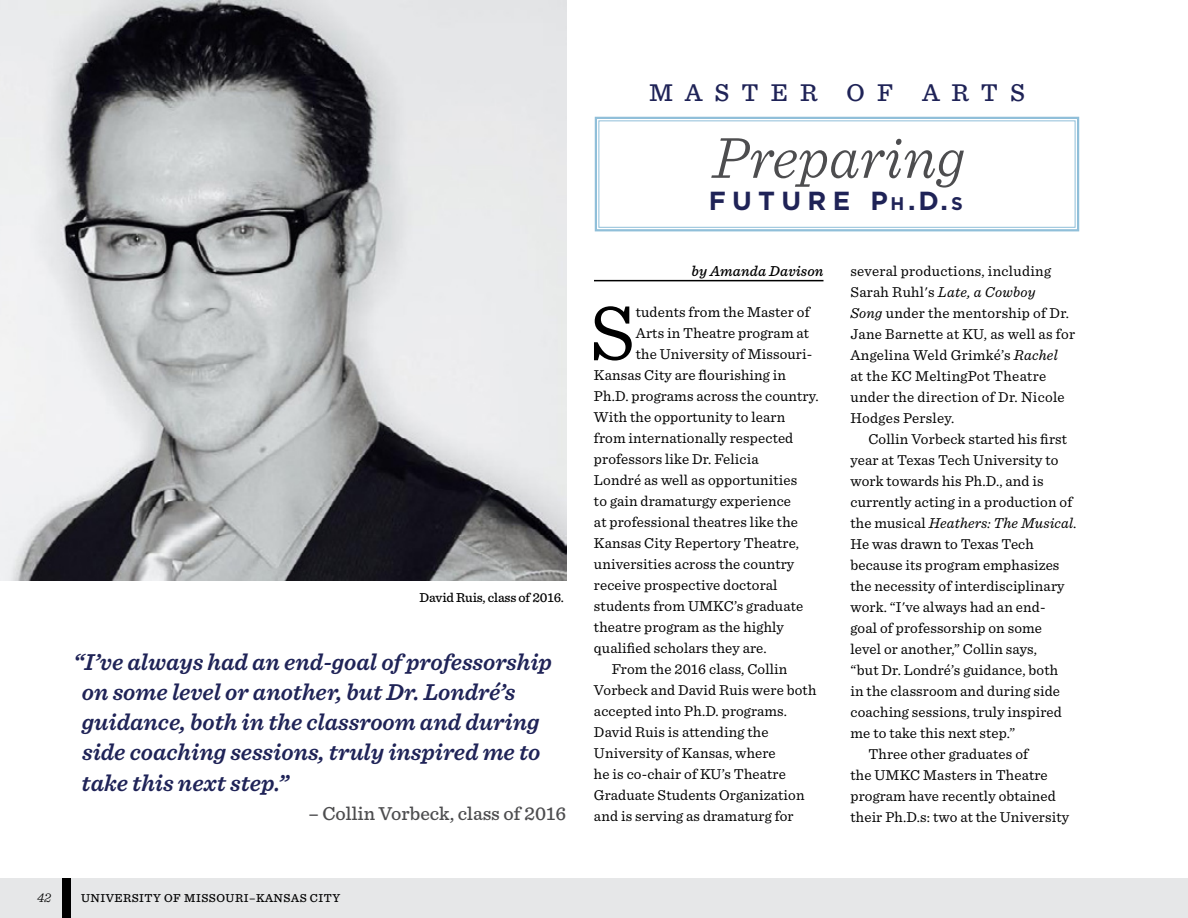
<style>
.page{position:relative;width:1188px;height:918px;background:#fff}
.page>*{position:absolute;margin:0;border:0;box-sizing:border-box;transform-origin:0 0}
.t1{font:79.35px "Sentinel";color:#000}
.t2{font:italic 300 61.05px "Sentinel";color:#4d4d4f}
.t3{font:700 26.1px "Gotham";letter-spacing:.24em;color:#1f2357}
.t4{font:500 25.35px "Sentinel";letter-spacing:.48em;color:#1f2357}
.t5{font:italic 600 24px/30.3px "Sentinel";color:#1f2357}
.t6{font:500 19.5px "Sentinel";color:#4d4d4f}
.t7{font:15px/21px "Sentinel";letter-spacing:.01em;color:#000}
.t8{font:italic 15px "Sentinel";letter-spacing:.01em;color:#000}
.t9{font:italic 500 15px "Sentinel";letter-spacing:.01em;color:#000}
.t10{font:500 13.5px "Sentinel";letter-spacing:-.01em;color:#000}
.t11{font:italic 300 13.5px "Sentinel";color:#000}
.t12{font:500 12px "Sentinel";letter-spacing:.04em;color:#000}
.s1{font-size:18.3px}
.s2{font-style:italic}
.s3{font-style:normal}
</style>
<div class="page">
<div style="left:0;top:878px;width:1188px;height:40px;background:#e6e7e8"></div>
<div style="left:63px;top:878px;width:8px;height:40px;background:#000"></div>
<hr style="left:594px;top:280px;width:230px;height:1px;background:#000">
<img style="left:0;top:0;width:567px;height:580px">
<svg style="left:594px;top:116px;width:486px;height:116px"></svg>
<div style="left:599px;top:120px;width:476px;height:108px;border:1px solid #90bfd9"></div>
<p class="t10" style="left:420px;top:588px;width:146px">David Ruis, class of 2016.</p>
<h3 class="t5" style="left:82px;top:646px;width:472px;text-indent:-8px">“I’ve always had an end-goal of professorship on some level or another, but Dr. Londré’s guidance, both in the classroom and during side coaching sessions, truly inspired me to take this next step.”</h3>
<h3 class="t6" style="left:308px;top:799px;width:259px">– Collin Vorbeck, class of 2016</h3>
<p class="t11" style="left:37px;top:887px;width:16px">42</p>
<p class="t12" style="left:81px;top:889px;width:261px">UNIVERSITY OF MISSOURI–KANSAS CITY</p>
<h3 class="t4" style="left:649px;top:74px;width:377px">MASTER OF ARTS</h3>
<h2 class="t2" style="left:712px;top:112px;width:254px">Preparing</h2>
<h3 class="t3" style="left:709px;top:186px;width:255px">FUTURE P<span class="s1">h</span>.D.<span class="s1">s</span></h3>
<p class="t9" style="left:692px;top:260px;width:133px">by Amanda Davison</p>
<h1 class="t1" style="left:590px;top:273px;width:47px">S</h1>
<p class="t7" style="left:636px;top:301px;width:175px">tudents from the Master of</p>
<p class="t7" style="left:636px;top:322px;width:175px">Arts in Theatre program at</p>
<p class="t7" style="left:636px;top:343px;width:178px">the University of Missouri-</p>
<p class="t7" style="left:594px;top:364px;width:194px">Kansas City are flourishing in</p>
<p class="t7" style="left:594px;top:385px;width:226px">Ph.D. programs across the country.</p>
<p class="t7" style="left:594px;top:406px;width:193px">With the opportunity to learn</p>
<p class="t7" style="left:594px;top:427px;width:201px">from internationally respected</p>
<p class="t7" style="left:594px;top:448px;width:166px">professors like Dr. Felicia</p>
<p class="t7" style="left:594px;top:469px;width:205px">Londré as well as opportunities</p>
<p class="t7" style="left:594px;top:490px;width:199px">to gain dramaturgy experience</p>
<p class="t7" style="left:594px;top:511px;width:205px">at professional theatres like the</p>
<p class="t7" style="left:594px;top:532px;width:207px">Kansas City Repertory Theatre,</p>
<p class="t7" style="left:594px;top:553px;width:202px">universities across the country</p>
<p class="t7" style="left:594px;top:574px;width:185px">receive prospective doctoral</p>
<p class="t7" style="left:594px;top:595px;width:211px">students from UMKC’s graduate</p>
<p class="t7" style="left:594px;top:616px;width:191px">theatre program as the highly</p>
<p class="t7" style="left:594px;top:637px;width:174px">qualified scholars they are.</p>
<p class="t7" style="left:612px;top:658px;width:177px">From the 2016 class, Collin</p>
<p class="t7" style="left:594px;top:679px;width:224px">Vorbeck and David Ruis were both</p>
<p class="t7" style="left:594px;top:700px;width:194px">accepted into Ph.D. programs.</p>
<p class="t7" style="left:594px;top:721px;width:176px">David Ruis is attending the</p>
<p class="t7" style="left:594px;top:742px;width:183px">University of Kansas, where</p>
<p class="t7" style="left:594px;top:763px;width:193px">he is co-chair of KU’s Theatre</p>
<p class="t7" style="left:594px;top:784px;width:212px">Graduate Students Organization</p>
<p class="t7" style="left:594px;top:805px;width:201px">and is serving as dramaturg for</p>
<p class="t7" style="left:850px;top:260px;width:226px">several productions, including<br>Sarah Ruhl's <span class="s2">Late, a Cowboy<br>Song</span> under the mentorship of Dr.<br>Jane Barnette at KU, as well as for<br>Angelina Weld Grimké’s <span class="s2">Rachel<br></span>at the KC MeltingPot Theatre under the direction of Dr. Nicole<br>Hodges Persley.</p>
<p class="t7" style="left:868px;top:428px;width:200px">Collin Vorbeck started his first</p>
<p class="t7" style="left:850px;top:449px;width:209px">year at Texas Tech University to</p>
<p class="t7" style="left:850px;top:470px;width:195px">work towards his Ph.D., and is</p>
<p class="t7" style="left:850px;top:491px;width:223px">currently acting in a production of</p>
<p class="t8" style="left:850px;top:512px;width:227px"><span class="s3">the musical</span> Heathers: The Musical<span class="s3">.</span></p>
<p class="t7" style="left:850px;top:533px;width:185px">He was drawn to Texas Tech</p>
<p class="t7" style="left:850px;top:554px;width:210px">because its program emphasizes</p>
<p class="t7" style="left:850px;top:575px;width:216px">the necessity of interdisciplinary</p>
<p class="t7" style="left:850px;top:596px;width:197px">work. “I've always had an end-</p>
<p class="t7" style="left:850px;top:617px;width:193px">goal of professorship on some</p>
<p class="t7" style="left:850px;top:638px;width:188px">level or another,” Collin says,</p>
<p class="t7" style="left:850px;top:659px;width:209px">“but Dr. Londré’s guidance, both</p>
<p class="t7" style="left:850px;top:680px;width:211px">in the classroom and during side</p>
<p class="t7" style="left:850px;top:701px;width:213px">coaching sessions, truly inspired</p>
<p class="t7" style="left:850px;top:722px;width:166px">me to take this next step.”</p>
<p class="t7" style="left:868px;top:743px;width:161px">Three other graduates of</p>
<p class="t7" style="left:850px;top:764px;width:199px">the UMKC Masters in Theatre</p>
<p class="t7" style="left:850px;top:785px;width:207px">program have recently obtained</p>
<p class="t7" style="left:850px;top:806px;width:220px">their Ph.D.s: two at the University</p>
</div>
